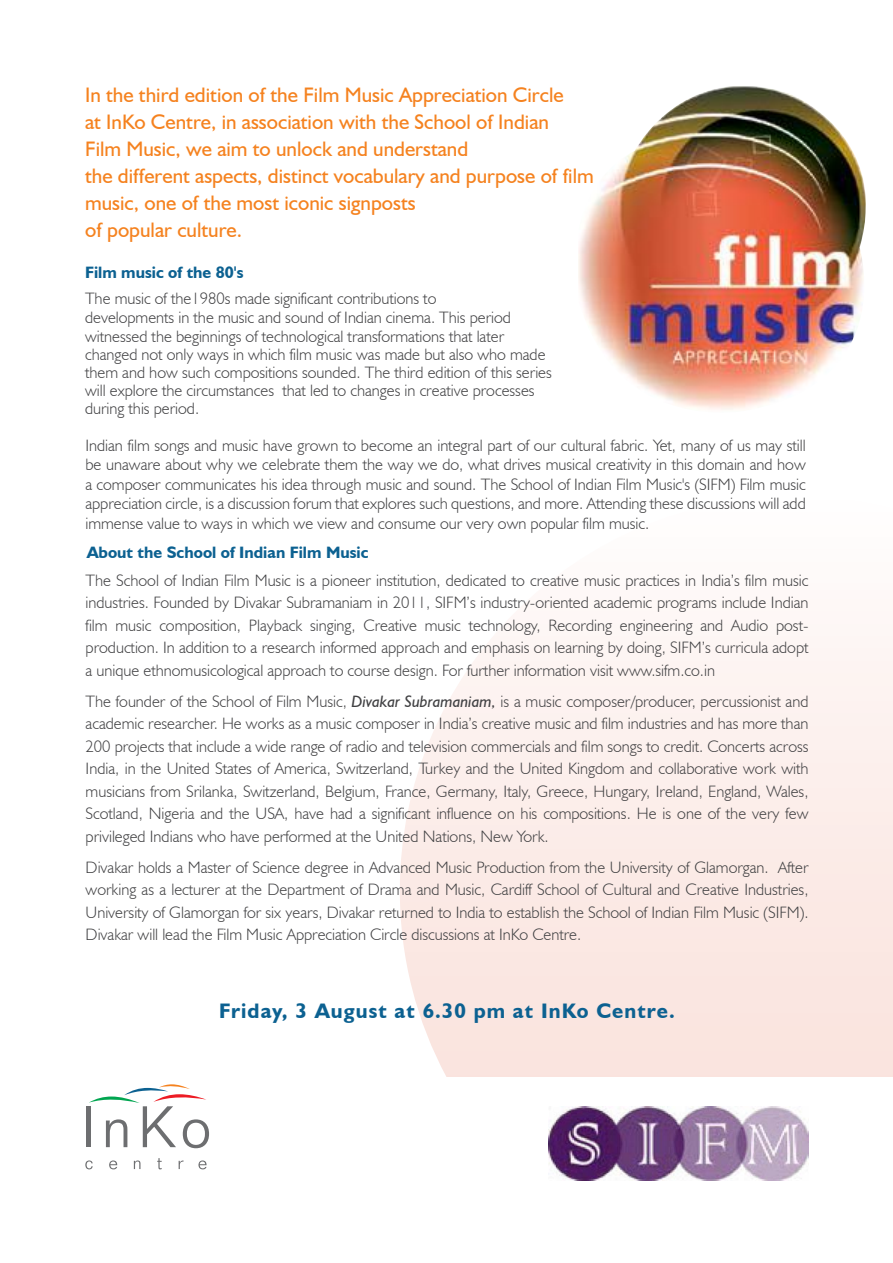
<style>
.page{position:relative;width:893px;height:1263px;background:#fff}
.page>*{position:absolute;margin:0;border:0;box-sizing:border-box;transform-origin:0 0}
.t1{font:21px/27px "Humanist 521 BT";color:#f5821f}
.t2{font:700 21px "Humanist 521 BT";letter-spacing:.05em;color:#0c6191}
.t3{font:300 16.5px/22.5px "Humanist 521 BT";color:#404042;text-align:justify}
.t4{font:700 16.5px "Humanist 521 BT";color:#0c6191}
.s1{font-weight:400;font-style:italic}
</style>
<div class="page">
<svg style="left:400px;top:636px;width:493px;height:441px"></svg>
<img style="left:548px;top:1107px;width:261px;height:73px">
<hr style="left:86px;top:1106px;width:4px;height:41px;background:#6d6e70">
<svg style="left:89px;top:1084px;width:120px;height:64px"></svg>
<svg style="left:85px;top:1160px;width:8px;height:9px"></svg>
<svg style="left:109px;top:1160px;width:8px;height:9px"></svg>
<svg style="left:134px;top:1160px;width:6px;height:9px"></svg>
<svg style="left:157px;top:1158px;width:5px;height:11px"></svg>
<svg style="left:179px;top:1160px;width:5px;height:9px"></svg>
<svg style="left:198px;top:1160px;width:9px;height:9px"></svg>
<img style="left:578px;top:86px;width:288px;height:324px">
<p class="t1" style="left:85px;top:81px;width:510px">In the third edition of the Film Music appreciation Circle<br>at InKo Centre, in association with the School of Indian<br>Film Music, we aim to unlock and understand<br>the different aspects, distinct vocabulary and purpose of film music, one of the most iconic signposts<br>of popular culture.</p>
<p class="t4" style="left:85px;top:262px;width:160px">Film music of the 80's</p>
<p class="t3" style="left:85px;top:288px;width:468px;line-height:18.5px;text-align:left">The music of the1980s made significant contributions to<br>developments in the music and sound of Indian cinema. This period witnessed the beginnings of technological transformations that later changed not only ways in which film music was made but also who made them and how such compositions sounded. The third edition of this series will explore the circumstances that led to changes in creative processes during this period.</p>
<p class="t3" style="left:85px;top:435px;width:722px;line-height:19.5px">Indian film songs and music have grown to become an integral part of our cultural fabric. Yet, many of us may still be unaware about why we celebrate them the way we do, what drives musical creativity in this domain and how a composer communicates his idea through music and sound. The School of Indian Film Music's (SIFM) Film music appreciation circle, is a discussion forum that explores such questions, and more. Attending these discussions will add immense value to ways in which we view and consume our very own popular film music.</p>
<p class="t4" style="left:87px;top:542px;width:283px">About the School of Indian Film Music</p>
<p class="t3" style="left:86px;top:569px;width:724px">The School of Indian Film Music is a pioneer institution, dedicated to creative music practices in India’s film music industries. Founded by Divakar Subramaniam in 2011, SIFM’s industry-oriented academic programs include Indian film music composition, Playback singing, Creative music technology, Recording engineering and Audio post&shy;production. In addition to a research informed approach and emphasis on learning by doing, SIFM’s curricula adopt a unique ethnomusicological approach to course design. For further information visit www.sifm.co.in</p>
<p class="t3" style="left:86px;top:689px;width:724px">The founder of the School of Film Music, <span class="s1">Divakar Subramaniam,</span> is a music composer/producer, percussionist and academic researcher. He works as a music composer in India’s creative music and film industries and has more than 200 projects that include a wide range of radio and television commercials and film songs to credit. Concerts across India, in the United States of America, Switzerland, Turkey and the United Kingdom and collaborative work with musicians from Srilanka, Switzerland, Belgium, France, Germany, Italy, Greece, Hungary, Ireland, England, Wales, Scotland, Nigeria and the USA, have had a significant influence on his compositions. He is one of the very few privileged Indians who have performed at the United Nations, New York.</p>
<p class="t3" style="left:86px;top:855px;width:724px">Divakar holds a Master of Science degree in Advanced Music Production from the University of Glamorgan. After working as a lecturer at the Department of Drama and Music, Cardiff School of Cultural and Creative Industries, University of Glamorgan for six years, Divakar returned to India to establish the School of Indian Film Music (SIFM).<br>Divakar will lead the Film Music Appreciation Circle discussions at InKo Centre.</p>
<p class="t2" style="left:219px;top:998px;width:457px">Friday, 3 August at 6.30 pm at InKo Centre.</p>
</div>
